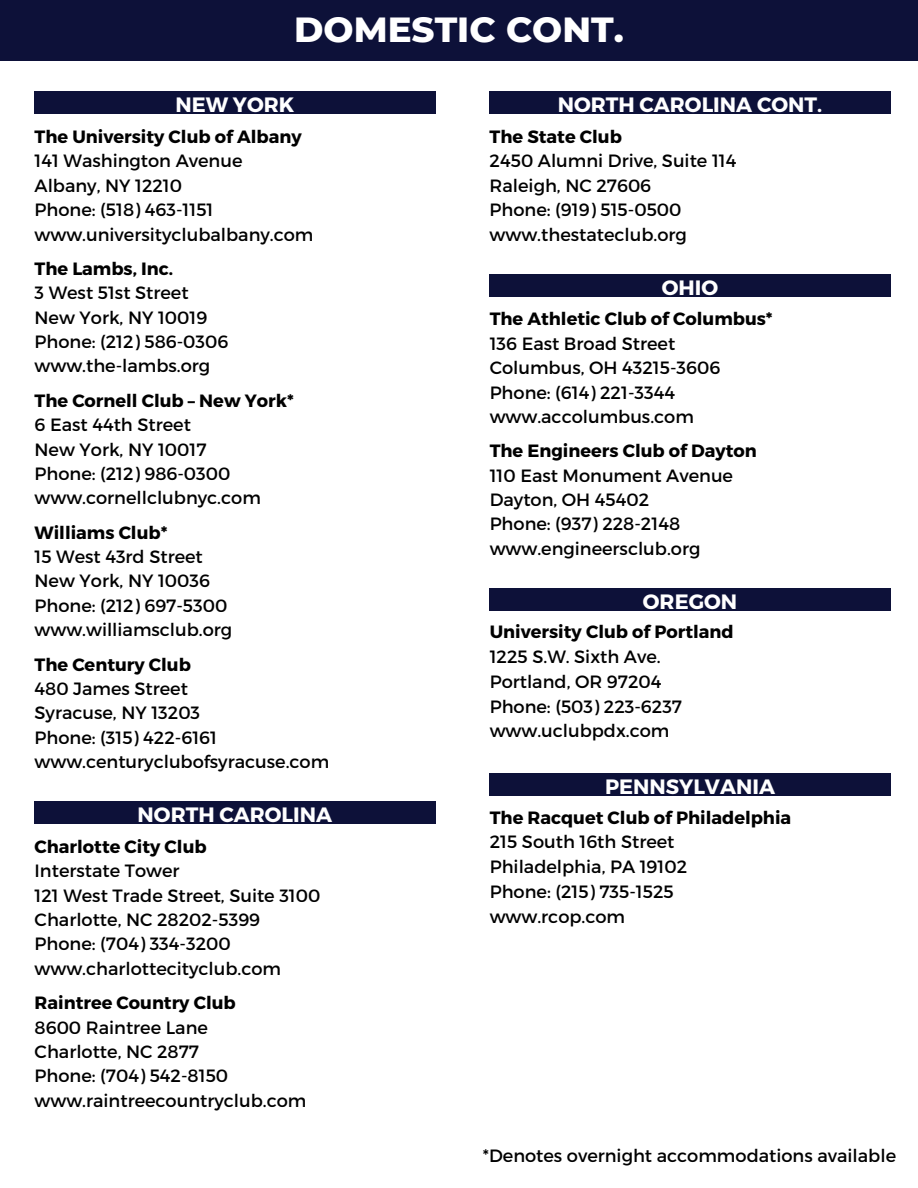
<style>
.page{position:relative;width:918px;height:1188px;background:#fff}
.page>*{position:absolute;margin:0;border:0;box-sizing:border-box;transform-origin:0 0}
.t1{font:800 35.55px "Montserrat";color:#fff}
.t2{font:700 20.7px "Montserrat";color:#fff}
.t3{font:17.85px/24.5px "Montserrat";color:#000}
.t4{font:700 17.85px "Montserrat";color:#000}
</style>
<div class="page">
<div style="left:0;top:0;width:918px;height:61px;background:#0d1139"></div>
<div style="left:490px;top:92px;width:400px;height:22px;background:#0d1139"></div>
<div style="left:35px;top:92px;width:400px;height:22px;background:#0d1139"></div>
<div style="left:35px;top:802px;width:400px;height:22px;background:#0d1139"></div>
<div style="left:490px;top:274px;width:400px;height:22px;background:#0d1139"></div>
<div style="left:490px;top:588px;width:400px;height:22px;background:#0d1139"></div>
<div style="left:490px;top:774px;width:400px;height:22px;background:#0d1139"></div>
<h1 class="t1" style="left:294px;top:8px;width:331px">DOMESTIC CONT.</h1>
<p class="t2" style="left:175px;top:91px;width:120px">NEW YORK</p>
<p class="t4" style="left:35px;top:125px;width:269px">The University Club of Albany</p>
<p class="t3" style="left:35px;top:148px;width:280px">141 Washington Avenue<br>Albany, NY 12210<br>Phone: (518) 463-1151 www.universityclubalbany.com</p>
<p class="t4" style="left:35px;top:257px;width:140px">The Lambs, Inc.</p>
<p class="t3" style="left:35px;top:280px;width:195px">3 West 51st Street<br>New York, NY 10019<br>Phone: (212) 586-0306 www.the-lambs.org</p>
<p class="t4" style="left:35px;top:389px;width:261px">The Cornell Club – New York*</p>
<p class="t3" style="left:35px;top:412px;width:228px">6 East 44th Street<br>New York, NY 10017<br>Phone: (212) 986-0300 www.cornellclubnyc.com</p>
<p class="t4" style="left:35px;top:521px;width:134px">Williams Club*</p>
<p class="t3" style="left:35px;top:544px;width:199px">15 West 43rd Street<br>New York, NY 10036<br>Phone: (212) 697-5300 www.williamsclub.org</p>
<p class="t4" style="left:35px;top:653px;width:158px">The Century Club</p>
<p class="t3" style="left:35px;top:676px;width:296px">480 James Street<br>Syracuse, NY 13203<br>Phone: (315) 422-6161 www.centuryclubofsyracuse.com</p>
<p class="t2" style="left:138px;top:801px;width:196px">NORTH CAROLINA</p>
<p class="t4" style="left:35px;top:835px;width:174px">Charlotte City Club</p>
<p class="t3" style="left:35px;top:858px;width:287px">Interstate Tower<br>121 West Trade Street, Suite 3100<br>Charlotte, NC 28202-5399<br>Phone: (704) 334-3200 www.charlottecityclub.com</p>
<p class="t4" style="left:35px;top:991px;width:203px">Raintree Country Club</p>
<p class="t3" style="left:35px;top:1014px;width:273px">8600 Raintree Lane<br>Charlotte, NC 2877<br>Phone: (704) 542-8150 www.raintreecountryclub.com</p>
<p class="t2" style="left:558px;top:91px;width:266px">NORTH CAROLINA CONT.</p>
<p class="t4" style="left:490px;top:125px;width:134px">The State Club</p>
<p class="t3" style="left:490px;top:148px;width:248px">2450 Alumni Drive, Suite 114<br>Raleigh, NC 27606<br>Phone: (919) 515-0500 www.thestateclub.org</p>
<p class="t2" style="left:662px;top:274px;width:58px">OHIO</p>
<p class="t4" style="left:490px;top:307px;width:285px">The Athletic Club of Columbus*</p>
<p class="t3" style="left:490px;top:330px;width:232px">136 East Broad Street<br>Columbus, OH 43215-3606<br>Phone: (614) 221-3344 www.accolumbus.com</p>
<p class="t4" style="left:490px;top:439px;width:269px">The Engineers Club of Dayton</p>
<p class="t3" style="left:490px;top:462px;width:245px">110 East Monument Avenue<br>Dayton, OH 45402<br>Phone: (937) 228-2148 www.engineersclub.org</p>
<p class="t2" style="left:643px;top:588px;width:96px">OREGON</p>
<p class="t4" style="left:490px;top:620px;width:246px">University Club of Portland</p>
<p class="t3" style="left:490px;top:643px;width:194px">1225 S.W. Sixth Ave.<br>Portland, OR 97204<br>Phone: (503) 223-6237 www.uclubpdx.com</p>
<p class="t2" style="left:605px;top:773px;width:171px">PENNSYLVANIA</p>
<p class="t4" style="left:490px;top:806px;width:303px">The Racquet Club of Philadelphia</p>
<p class="t3" style="left:490px;top:829px;width:199px">215 South 16th Street<br>Philadelphia, PA 19102<br>Phone: (215) 735-1525 www.rcop.com</p>
<p class="t3" style="left:483px;top:1142px;width:415px">*Denotes overnight accommodations available</p>
</div>
